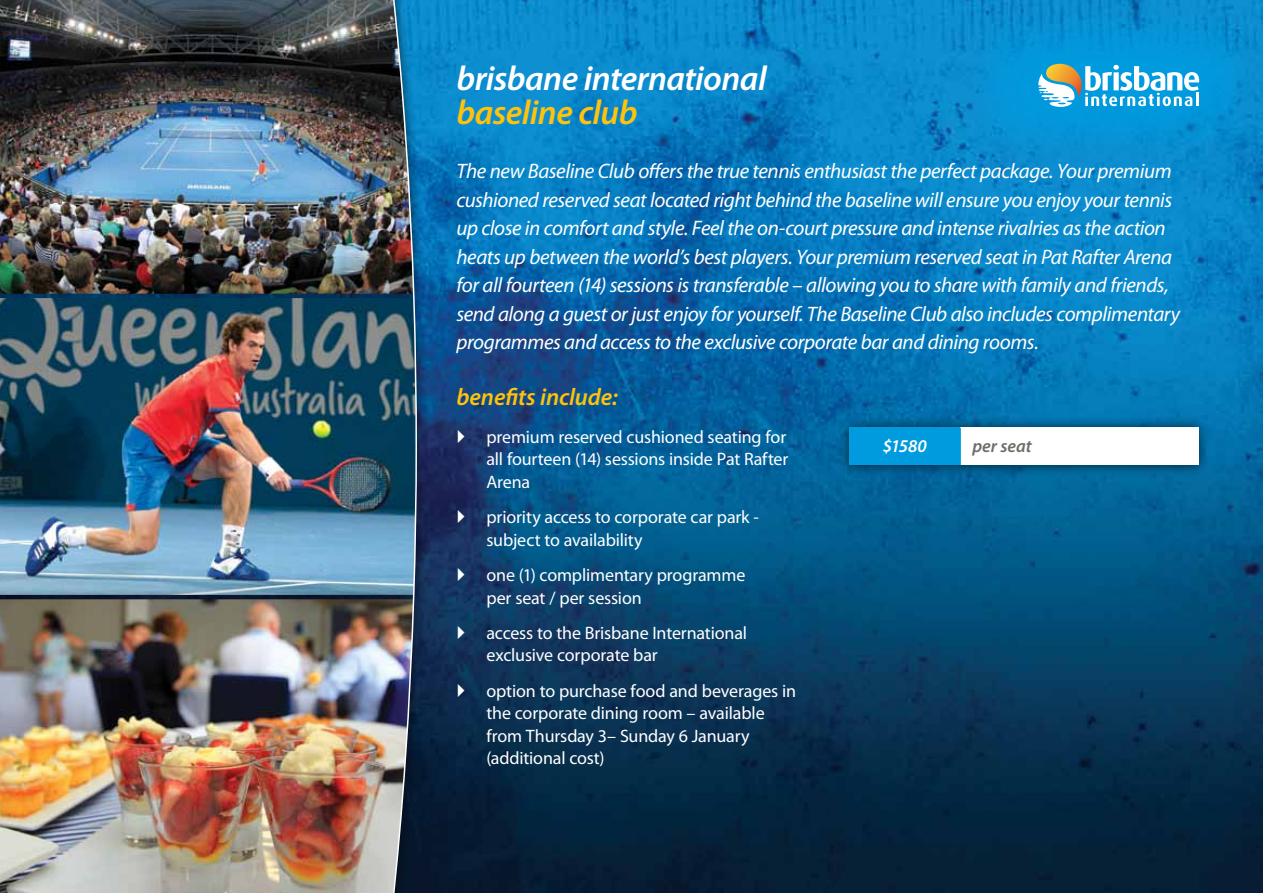
<style>
.page{position:relative;width:1263px;height:893px;background:#fff}
.page>*{position:absolute;margin:0;border:0;box-sizing:border-box;transform-origin:0 0}
.t1{font:italic 600 34.5px "Myriad Pro";letter-spacing:-.015em;color:#fff}
.t2{font:italic 600 34.5px "Myriad Pro";letter-spacing:-.015em;color:#ffc20e}
.t3{font:italic 600 24px "Myriad Pro";letter-spacing:-.005em;color:#ffc20e}
.t4{font:italic 21px/28.5px "Myriad Pro";letter-spacing:-.02em;color:#fff}
.t5{font:18px/22.5px "Myriad Pro";letter-spacing:-.01em;color:#fff}
.t6{font:italic 600 18px "Myriad Pro";color:#6d6e67}
.t7{font:italic 600 18px "Myriad Pro";color:#fff}
</style>
<div class="page">
<img style="left:425px;top:0;width:838px;height:893px">
<img style="left:0;top:0;width:390px;height:286px">
<div style="left:0;top:286px;width:428px;height:321px;background:#000;opacity:.68"></div>
<img style="left:0;top:298px;width:390px;height:290px">
<div style="left:0;top:588px;width:425px;height:305px;background:#000;opacity:.68"></div>
<img style="left:0;top:599px;width:390px;height:294px">
<div style="left:837px;top:416px;width:373px;height:61px;background:#000;opacity:.68"></div>
<div style="left:849px;top:428px;width:111px;height:37px;background:#009bdf"></div>
<div style="left:960px;top:428px;width:238px;height:37px;background:#fff"></div>
<hr style="left:960px;top:428px;width:1px;height:37px;background:#009bdf">
<svg style="left:962px;top:11px;width:301px;height:140px;background:#0590d3"></svg>
<svg style="left:1038px;top:64px;width:161px;height:43px"></svg>
<img style="left:390px;top:0;width:28px;height:893px">
<svg style="left:458px;top:430px;width:6px;height:13px"></svg>
<svg style="left:458px;top:510px;width:6px;height:13px"></svg>
<svg style="left:458px;top:568px;width:6px;height:13px"></svg>
<svg style="left:458px;top:626px;width:6px;height:13px"></svg>
<svg style="left:458px;top:683px;width:6px;height:13px"></svg>
<h1 class="t1" style="left:456px;top:59px;width:312px">brisbane international</h1>
<h1 class="t2" style="left:456px;top:94px;width:183px">baseline club</h1>
<p class="t4" style="left:456px;top:157px;width:725px">The new Baseline Club offers the true tennis enthusiast the perfect package. Your premium cushioned reserved seat located right behind the baseline will ensure you enjoy your tennis up close in comfort and style. Feel the on-court pressure and intense rivalries as the action heats up between the world’s best players. Your premium reserved seat in Pat Rafter Arena for all fourteen (14) sessions is transferable – allowing you to share with family and friends, send along a guest or just enjoy for yourself. The Baseline Club also includes complimentary programmes and access to the exclusive corporate bar and dining rooms.</p>
<p class="t3" style="left:456px;top:384px;width:163px">benefits include:</p>
<p class="t5" style="left:486px;top:426px;width:303px">premium reserved cushioned seating for all fourteen (14) sessions inside Pat Rafter<br>Arena</p>
<p class="t5" style="left:486px;top:506px;width:274px">priority access to corporate car park - subject to availability</p>
<p class="t5" style="left:486px;top:564px;width:260px">one (1) complimentary programme per seat / per session</p>
<p class="t5" style="left:486px;top:622px;width:262px">access to the Brisbane International exclusive corporate bar</p>
<p class="t5" style="left:486px;top:680px;width:311px">option to purchase food and beverages in the corporate dining room – available from Thursday 3– Sunday 6 January (additional cost)</p>
<p class="t7" style="left:883px;top:436px;width:46px">$1580</p>
<p class="t6" style="left:972px;top:436px;width:61px">per seat</p>
</div>
